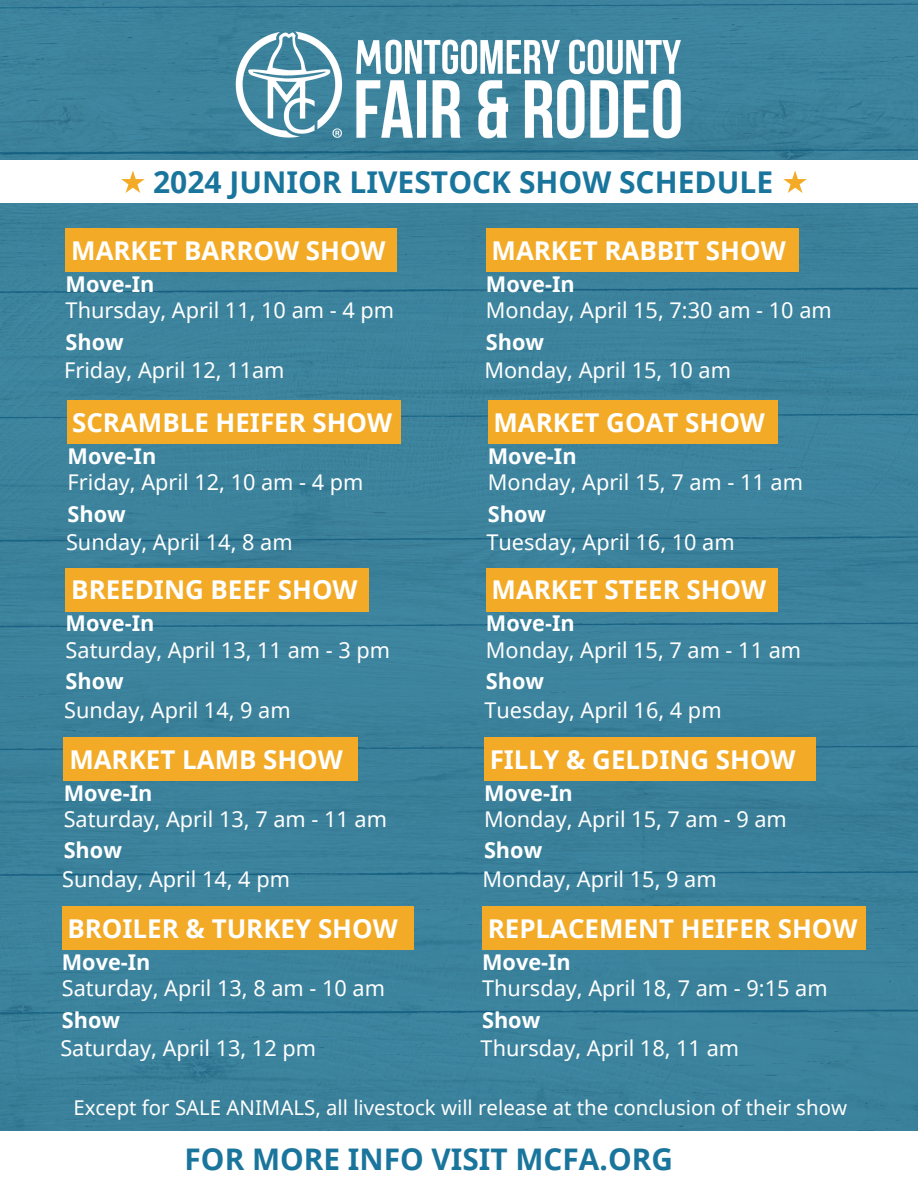
<style>
.page{position:relative;width:918px;height:1188px;background:#3c829c}
.page>*{position:absolute;margin:0;border:0;box-sizing:border-box;transform-origin:0 0}
.t1{font:700 30px "Noto Sans";color:#1a759d}
.t2{font:700 29.85px "Noto Sans";color:#1a759d}
.t3{font:700 25.95px "Noto Sans";color:#fff}
.t4{font:21.75px "Noto Sans";color:#fff}
.t5{font:700 21.75px "Noto Sans";color:#fff}
.t6{font:20.4px "Noto Sans";color:#fff}
</style>
<div class="page">
<div style="left:0;top:161px;width:918px;height:42px;background:#fff"></div>
<svg style="left:783px;top:170px;width:24px;height:23px"></svg>
<div style="left:0;top:1131px;width:918px;height:57px;background:#fff"></div>
<div style="left:66px;top:229px;width:331px;height:43px;background:#f3ab27"></div>
<div style="left:486px;top:229px;width:313px;height:43px;background:#f3ab27"></div>
<div style="left:68px;top:401px;width:333px;height:43px;background:#f3ab27"></div>
<div style="left:488px;top:401px;width:290px;height:43px;background:#f3ab27"></div>
<div style="left:66px;top:568px;width:303px;height:44px;background:#f3ab27"></div>
<div style="left:486px;top:568px;width:292px;height:44px;background:#f3ab27"></div>
<div style="left:64px;top:738px;width:294px;height:43px;background:#f3ab27"></div>
<div style="left:484px;top:738px;width:331px;height:43px;background:#f3ab27"></div>
<div style="left:62px;top:907px;width:352px;height:43px;background:#f3ab27"></div>
<div style="left:482px;top:907px;width:383px;height:43px;background:#f3ab27"></div>
<svg style="left:121px;top:170px;width:24px;height:23px"></svg>
<img style="left:222px;top:12px;width:474px;height:149px">
<p class="t1" style="left:153px;top:161px;width:622px">2024 JUNIOR LIVESTOCK SHOW SCHEDULE</p>
<p class="t3" style="left:71px;top:232px;width:316px">MARKET BARROW SHOW</p>
<p class="t5" style="left:66px;top:269px;width:90px">Move-In</p>
<p class="t4" style="left:66px;top:295px;width:330px">Thursday, April 11, 10 am - 4 pm</p>
<p class="t5" style="left:66px;top:326px;width:60px">Show</p>
<p class="t4" style="left:64px;top:355px;width:222px">Friday, April 12, 11am</p>
<p class="t3" style="left:72px;top:404px;width:322px">SCRAMBLE HEIFER SHOW</p>
<p class="t5" style="left:68px;top:441px;width:90px">Move-In</p>
<p class="t4" style="left:68px;top:467px;width:298px">Friday, April 12, 10 am - 4 pm</p>
<p class="t5" style="left:68px;top:498px;width:60px">Show</p>
<p class="t4" style="left:66px;top:527px;width:228px">Sunday, April 14, 8 am</p>
<p class="t3" style="left:71px;top:572px;width:288px">BREEDING BEEF SHOW</p>
<p class="t5" style="left:66px;top:608px;width:90px">Move-In</p>
<p class="t4" style="left:66px;top:635px;width:326px">Saturday, April 13, 11 am - 3 pm</p>
<p class="t5" style="left:66px;top:666px;width:60px">Show</p>
<p class="t4" style="left:64px;top:694px;width:228px">Sunday, April 14, 9 am</p>
<p class="t3" style="left:69px;top:741px;width:275px">MARKET LAMB SHOW</p>
<p class="t5" style="left:64px;top:777px;width:90px">Move-In</p>
<p class="t4" style="left:64px;top:804px;width:325px">Saturday, April 13, 7 am - 11 am</p>
<p class="t5" style="left:64px;top:835px;width:60px">Show</p>
<p class="t4" style="left:62px;top:864px;width:229px">Sunday, April 14, 4 pm</p>
<p class="t3" style="left:67px;top:910px;width:332px">BROILER &amp; TURKEY SHOW</p>
<p class="t5" style="left:62px;top:947px;width:90px">Move-In</p>
<p class="t4" style="left:62px;top:973px;width:325px">Saturday, April 13, 8 am - 10 am</p>
<p class="t5" style="left:62px;top:1004px;width:60px">Show</p>
<p class="t4" style="left:60px;top:1033px;width:257px">Saturday, April 13, 12 pm</p>
<p class="t3" style="left:492px;top:232px;width:296px">MARKET RABBIT SHOW</p>
<p class="t5" style="left:486px;top:269px;width:90px">Move-In</p>
<p class="t4" style="left:486px;top:295px;width:347px">Monday, April 15, 7:30 am - 10 am</p>
<p class="t5" style="left:486px;top:326px;width:60px">Show</p>
<p class="t4" style="left:484px;top:355px;width:248px">Monday, April 15, 10 am</p>
<p class="t3" style="left:494px;top:404px;width:273px">MARKET GOAT SHOW</p>
<p class="t5" style="left:488px;top:441px;width:90px">Move-In</p>
<p class="t4" style="left:488px;top:467px;width:317px">Monday, April 15, 7 am - 11 am</p>
<p class="t5" style="left:488px;top:498px;width:60px">Show</p>
<p class="t4" style="left:486px;top:527px;width:250px">Tuesday, April 16, 10 am</p>
<p class="t3" style="left:492px;top:572px;width:276px">MARKET STEER SHOW</p>
<p class="t5" style="left:486px;top:608px;width:90px">Move-In</p>
<p class="t4" style="left:486px;top:635px;width:317px">Monday, April 15, 7 am - 11 am</p>
<p class="t5" style="left:486px;top:666px;width:60px">Show</p>
<p class="t4" style="left:484px;top:694px;width:239px">Tuesday, April 16, 4 pm</p>
<p class="t3" style="left:490px;top:741px;width:307px">FILLY &amp; GELDING SHOW</p>
<p class="t5" style="left:484px;top:777px;width:90px">Move-In</p>
<p class="t4" style="left:484px;top:804px;width:304px">Monday, April 15, 7 am - 9 am</p>
<p class="t5" style="left:484px;top:835px;width:60px">Show</p>
<p class="t4" style="left:483px;top:864px;width:236px">Monday, April 15, 9 am</p>
<p class="t3" style="left:488px;top:910px;width:371px">REPLACEMENT HEIFER SHOW</p>
<p class="t5" style="left:482px;top:947px;width:90px">Move-In</p>
<p class="t4" style="left:482px;top:973px;width:347px">Thursday, April 18, 7 am - 9:15 am</p>
<p class="t5" style="left:482px;top:1004px;width:60px">Show</p>
<p class="t4" style="left:481px;top:1033px;width:260px">Thursday, April 18, 11 am</p>
<p class="t6" style="left:73px;top:1093px;width:775px">Except for SALE ANIMALS, all livestock will release at the conclusion of their show</p>
<p class="t2" style="left:185px;top:1139px;width:490px">FOR MORE INFO VISIT MCFA.ORG</p>
</div>
